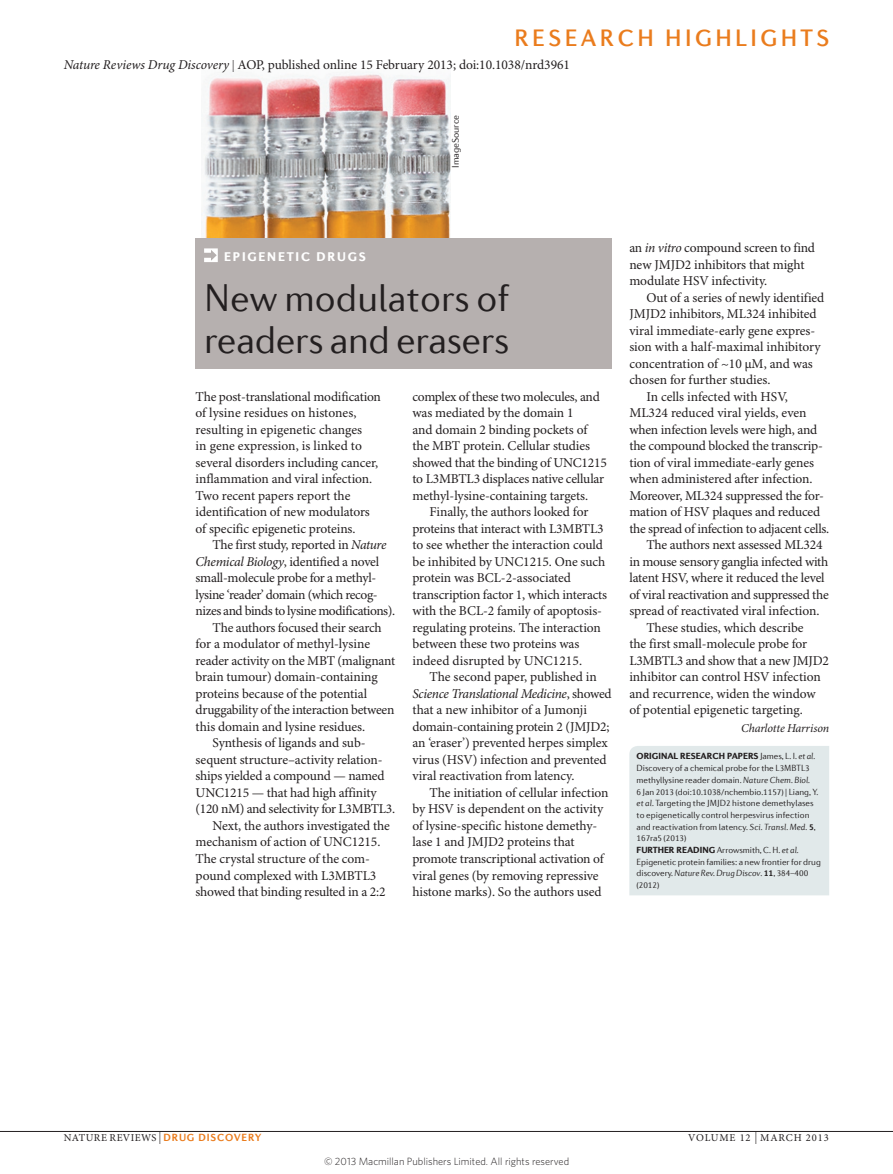
<style>
.page{position:relative;width:893px;height:1174px;background:#fff}
.page>*{position:absolute;margin:0;border:0;box-sizing:border-box;transform-origin:0 0}
.t1{font:300 39px/42px "Diverda Sans Com";letter-spacing:-.01em;color:#231f20}
.sectionheader{font:500 24px "Diverda Sans Com";letter-spacing:.14em;color:#ea7c1d}
.bodyindent{font:13.5px/16.5px "Minion Pro";letter-spacing:-.01em;color:#231f20}
.bodyfirst{font:13.5px/16.5px "Minion Pro";letter-spacing:-.005em;color:#231f20}
.bodyindent-2{font:13.5px/16.5px "Minion Pro";letter-spacing:-.03em;color:#231f20}
.ministrap{font:900 12.75px "Diverda Sans Com";letter-spacing:.14em;color:#fff}
.author{font:italic 12px "Minion Pro";letter-spacing:-.01em;color:#231f20}
.t2{font:300 10.5px "Whitney";color:#231f20}
.t3{font:10.5px "Minion Pro";letter-spacing:.04em;color:#231f20}
.t4{font:10.5px "Minion Pro";letter-spacing:.085em;color:#231f20}
.creditstyle{font:300 9.75px "Diverda Sans Com";letter-spacing:-.005em;color:#231f20}
.webbody{font:300 9px/11.7px "Diverda Sans Com";color:#231f20}
.s1{font-style:italic}
.s2{font-size:12px}
.s3{font-weight:900}
.s4{font-weight:700}
.s5{font-family:"Diverda Sans Com";font-weight:700;color:#ea7c1d}
</style>
<div class="page">
<img style="left:202px;top:72px;width:248px;height:166px">
<hr style="left:0;top:1131px;width:893px;height:1px;background:#231f20">
<div style="left:196px;top:238px;width:416px;height:131px;background:#b6b0af"></div>
<svg style="left:204px;top:248px;width:14px;height:14px"></svg>
<div style="left:629px;top:746px;width:200px;height:149px;background:#e1e9ea"></div>
<p class="sectionheader" style="left:514px;top:24px;width:316px">RESEARCH HIGHLIGHTS</p>
<p class="bodyindent" style="left:64px;top:56px;width:508px"><span class="s1">Nature Reviews Drug Discovery</span> <span class="s2">|</span> AOP, published online 15 February 2013; doi:10.1038/nrd3961</p>
<p class="creditstyle" style="left:450px;top:168px;width:54px;rotate:-90deg">ImageSource</p>
<p class="ministrap" style="left:224px;top:248px;width:143px">EPIGENETIC DRUGS</p>
<p class="t1" style="left:204px;top:277px;width:307px">New modulators of readers and erasers</p>
<p class="bodyfirst" style="left:196px;top:389px;width:187px">The post-translational modification of lysine residues on histones, resulting in epigenetic changes<br>in gene expression, is linked to several disorders including cancer, inflammation and viral infection.<br>Two recent papers report the identification of new modulators of specific epigenetic proteins.</p>
<p class="bodyindent-2" style="left:196px;top:537px;width:201px;text-indent:17px">The first study, reported in <span class="s1">Nature Chemical Biology</span>, identified a novel small-molecule probe for a methyl&shy;lysine ‘reader’ domain (which recog&shy;nizes and binds to lysine modifications).</p>
<p class="bodyindent" style="left:196px;top:620px;width:201px;text-indent:17px">The authors focused their search for a modulator of methyl-lysine reader activity on the MBT (malignant brain tumour) domain-containing proteins because of the potential druggability of the interaction between this domain and lysine residues.</p>
<p class="bodyindent" style="left:196px;top:735px;width:201px;text-indent:17px">Synthesis of ligands and sub&shy;sequent structure–activity relation&shy;ships yielded a compound — named UNC1215 — that had high affinity (120 nM) and selectivity for L3MBTL3.</p>
<p class="bodyindent" style="left:196px;top:818px;width:196px;text-indent:17px">Next, the authors investigated the mechanism of action of UNC1215.<br>The crystal structure of the com&shy;pound complexed with L3MBTL3 showed that binding resulted in a 2:2</p>
<p class="bodyindent" style="left:412px;top:389px;width:196px">complex of these two molecules, and was mediated by the domain 1<br>and domain 2 binding pockets of the MBT protein. Cellular studies showed that the binding of UNC1215 to L3MBTL3 displaces native cellular methyl-lysine-containing targets.</p>
<p class="bodyindent" style="left:412px;top:504px;width:196px;text-indent:17px">Finally, the authors looked for proteins that interact with L3MBTL3 to see whether the interaction could be inhibited by UNC1215. One such protein was BCL-2-associated transcription factor 1, which interacts with the BCL-2 family of apoptosis&shy;regulating proteins. The interaction between these two proteins was indeed disrupted by UNC1215.</p>
<p class="bodyindent" style="left:412px;top:669px;width:201px;text-indent:17px">The second paper, published in <span class="s1">Science Translational Medicine</span>, showed that a new inhibitor of a Jumonji domain-containing protein 2 (JMJD2; an ‘eraser’) prevented herpes simplex virus (HSV) infection and prevented viral reactivation from latency.</p>
<p class="bodyindent" style="left:412px;top:785px;width:198px;text-indent:17px">The initiation of cellular infection by HSV is dependent on the activity of lysine-specific histone demethy&shy;lase 1 and JMJD2 proteins that promote transcriptional activation of viral genes (by removing repressive histone marks). So the authors used</p>
<p class="bodyindent" style="left:629px;top:240px;width:187px">an <span class="s1">in vitro</span> compound screen to find new JMJD2 inhibitors that might modulate HSV infectivity.</p>
<p class="bodyindent" style="left:629px;top:290px;width:197px;text-indent:17px">Out of a series of newly identified JMJD2 inhibitors, ML324 inhibited viral immediate-early gene expres&shy;sion with a half-maximal inhibitory concentration of ~10 μM, and was chosen for further studies.</p>
<p class="bodyindent" style="left:629px;top:389px;width:201px;text-indent:17px">In cells infected with HSV, ML324 reduced viral yields, even when infection levels were high, and the compound blocked the transcrip&shy;tion of viral immediate-early genes when administered after infection.<br>Moreover, ML324 suppressed the for&shy;mation of HSV plaques and reduced the spread of infection to adjacent cells.</p>
<p class="bodyindent" style="left:629px;top:537px;width:201px;text-indent:17px">The authors next assessed ML324 in mouse sensory ganglia infected with latent HSV, where it reduced the level of viral reactivation and suppressed the spread of reactivated viral infection.</p>
<p class="bodyindent" style="left:629px;top:620px;width:201px;text-indent:17px">These studies, which describe<br>the first small-molecule probe for L3MBTL3 and show that a new JMJD2 inhibitor can control HSV infection and recurrence, widen the window of potential epigenetic targeting.</p>
<p class="author" style="left:741px;top:721px;width:89px">Charlotte Harrison</p>
<p class="webbody" style="left:637px;top:750px;width:183px"><span class="s3">ORIGINAL RESEARCH PAPERS</span> James, L. I. <span class="s1">et al.<br></span>Discovery of a chemical probe for the L3MBTL3 methyllysine reader domain. <span class="s1">Nature Chem. Biol.<br></span>6 Jan 2013 (doi:10.1038/nchembio.1157) | Liang, Y. <span class="s1">et al.</span> Targeting the JMJD2 histone demethylases to epigenetically control herpesvirus infection and reactivation from latency. <span class="s1">Sci. Transl. Med.</span> <span class="s4">5</span>, 167ra5 (2013)</p>
<p class="webbody" style="left:637px;top:844px;width:186px"><span class="s3">FURTHER READING</span> Arrowsmith, C. H. <span class="s1">et al.<br></span>Epigenetic protein families: a new frontier for drug discovery. <span class="s1">Nature Rev. Drug Discov</span>. <span class="s4">11</span>, 384–400 (2012)</p>
<p class="t3" style="left:64px;top:1131px;width:199px">NATURE REVIEWS <span class="s2">|</span> <span class="s5">DRUG DISCOVERY</span></p>
<p class="t4" style="left:688px;top:1131px;width:142px">VOLUME 12 <span class="s2">|</span> MARCH 2013</p>
<p class="t2" style="left:324px;top:1154px;width:247px">© 2013 Macmillan Publishers Limited. All rights reserved</p>
</div>
